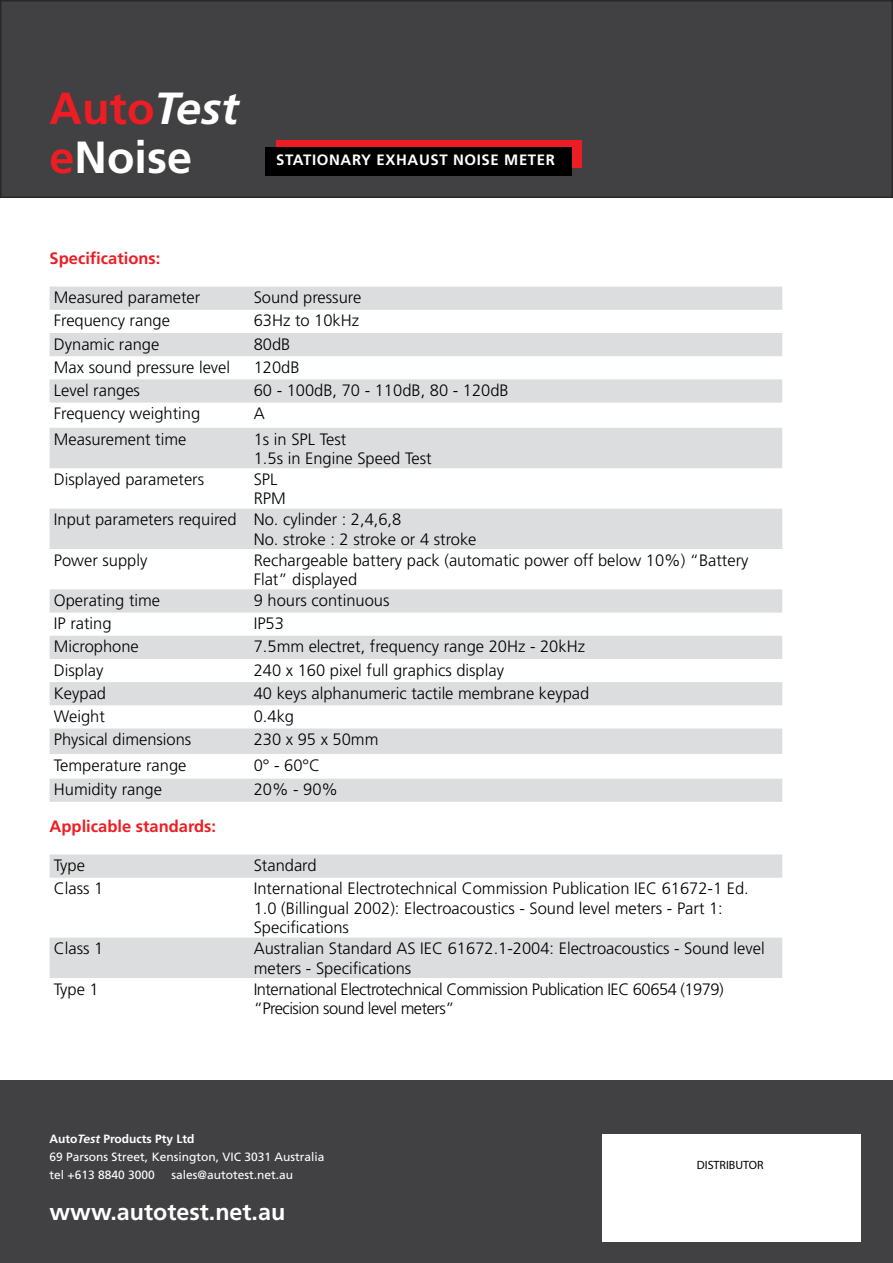
<style>
.page{position:relative;width:893px;height:1263px;background:#fff}
.page>*{position:absolute;margin:0;border:0;box-sizing:border-box;transform-origin:0 0}
.t1{font:700 45px "Frutiger LT Std";color:#ed1d24}
.t2{font:700 45px "Frutiger LT Std";color:#fff}
.t3{font:700 23.25px "Frutiger LT Std";color:#fff}
.t4{font:300 16.5px/19.5px "Frutiger LT Std";color:#000}
.t5{font:300 16.5px/19.5px "Frutiger LT Std";letter-spacing:-.03em;color:#000}
.t6{font:700 16.5px "Frutiger LT Std";color:#ed1d24}
.t7{font:700 15px "Frutiger LT Std";letter-spacing:.04em;color:#fff}
.t8{font:12px/18px "Frutiger LT Std";color:#fff}
.t9{font:12px "Myriad Pro";color:#000}
.s1{font-style:italic;color:#fff}
.s2{color:#ed1d24}
.s3{font-weight:700}
.s4{font-weight:700;font-style:italic}
</style>
<div class="page">
<div style="left:0;top:1080px;width:893px;height:183px;background:#414042"></div>
<div style="left:1px;top:1px;width:891px;height:196px;background:#414042"></div>
<div style="left:0;top:0;width:893px;height:198px;border:2px solid #292829"></div>
<div style="left:602px;top:1134px;width:259px;height:107px;background:#fff"></div>
<div style="left:276px;top:140px;width:306px;height:27px;background:#ed1d24"></div>
<div style="left:265px;top:147px;width:307px;height:29px;background:#000"></div>
<svg style="left:50px;top:287px;width:732px;height:515px;fill:#dcddde"></svg>
<svg style="left:50px;top:854px;width:732px;height:124px;fill:#e0e1e2"></svg>
<h1 class="t1" style="left:50px;top:82px;width:191px">Auto<span class="s1">Test</span></h1>
<h1 class="t2" style="left:50px;top:131px;width:144px"><span class="s2">e</span>Noise</h1>
<p class="t7" style="left:276px;top:151px;width:280px">STATIONARY EXHAUST NOISE METER</p>
<p class="t6" style="left:50px;top:249px;width:112px">Specifications:</p>
<p class="t4" style="left:54px;top:288px;width:148px">Measured parameter</p>
<p class="t4" style="left:254px;top:288px;width:109px">Sound pressure</p>
<p class="t4" style="left:54px;top:311px;width:118px">Frequency range</p>
<p class="t4" style="left:254px;top:311px;width:107px">63Hz to 10kHz</p>
<p class="t4" style="left:54px;top:334px;width:107px">Dynamic range</p>
<p class="t4" style="left:254px;top:334px;width:38px">80dB</p>
<p class="t4" style="left:54px;top:358px;width:178px">Max sound pressure level</p>
<p class="t4" style="left:254px;top:358px;width:47px">120dB</p>
<p class="t4" style="left:54px;top:381px;width:88px">Level ranges</p>
<p class="t4" style="left:254px;top:381px;width:257px">60 - 100dB, 70 - 110dB, 80 - 120dB</p>
<p class="t4" style="left:54px;top:404px;width:148px">Frequency weighting</p>
<p class="t4" style="left:254px;top:404px;width:13px">A</p>
<p class="t4" style="left:54px;top:429px;width:134px">Measurement time</p>
<p class="t4" style="left:254px;top:429px;width:179px">1s in SPL Test<br>1.5s in Engine Speed Test</p>
<p class="t4" style="left:54px;top:470px;width:152px">Displayed parameters</p>
<p class="t4" style="left:254px;top:470px;width:25px">SPL</p>
<p class="t4" style="left:254px;top:489px;width:34px">RPM</p>
<p class="t4" style="left:54px;top:510px;width:349px">Input parameters required No. cylinder : 2,4,6,8</p>
<p class="t4" style="left:254px;top:529px;width:224px">No. stroke : 2 stroke or 4 stroke</p>
<p class="t4" style="left:54px;top:550px;width:95px">Power supply</p>
<p class="t4" style="left:254px;top:550px;width:496px">Rechargeable battery pack (automatic power off below 10%) “Battery<br>Flat” displayed</p>
<p class="t4" style="left:54px;top:591px;width:108px">Operating time</p>
<p class="t4" style="left:254px;top:591px;width:137px">9 hours continuous</p>
<p class="t4" style="left:54px;top:614px;width:59px">IP rating</p>
<p class="t4" style="left:254px;top:614px;width:32px">IP53</p>
<p class="t4" style="left:54px;top:637px;width:86px">Microphone</p>
<p class="t4" style="left:254px;top:637px;width:333px">7.5mm electret, frequency range 20Hz - 20kHz</p>
<p class="t4" style="left:54px;top:660px;width:51px">Display</p>
<p class="t4" style="left:254px;top:660px;width:252px">240 x 160 pixel full graphics display</p>
<p class="t4" style="left:54px;top:684px;width:54px">Keypad</p>
<p class="t4" style="left:254px;top:684px;width:337px">40 keys alphanumeric tactile membrane keypad</p>
<p class="t4" style="left:54px;top:707px;width:53px">Weight</p>
<p class="t4" style="left:254px;top:707px;width:42px">0.4kg</p>
<p class="t4" style="left:54px;top:730px;width:139px">Physical dimensions</p>
<p class="t4" style="left:254px;top:730px;width:126px">230 x 95 x 50mm</p>
<p class="t4" style="left:54px;top:755px;width:134px">Temperature range</p>
<p class="t4" style="left:254px;top:755px;width:68px">0° - 60°C</p>
<p class="t4" style="left:54px;top:780px;width:110px">Humidity range</p>
<p class="t4" style="left:254px;top:780px;width:86px">20% - 90%</p>
<p class="t6" style="left:50px;top:817px;width:168px">Applicable standards:</p>
<p class="t4" style="left:54px;top:856px;width:33px">Type</p>
<p class="t4" style="left:254px;top:856px;width:64px">Standard</p>
<p class="t4" style="left:54px;top:879px;width:51px">Class 1</p>
<p class="t4" style="left:254px;top:879px;width:497px">International Electrotechnical Commission Publication IEC 61672-1 Ed.<br>1.0 (Billingual 2002): Electroacoustics - Sound level meters - Part 1:<br>Specifications</p>
<p class="t4" style="left:54px;top:939px;width:51px">Class 1</p>
<p class="t4" style="left:254px;top:939px;width:513px">Australian Standard AS IEC 61672.1-2004: Electroacoustics - Sound level meters - Specifications</p>
<p class="t4" style="left:54px;top:979px;width:46px">Type 1</p>
<p class="t5" style="left:254px;top:979px;width:472px">International Electrotechnical Commission Publication IEC 60654 (1979) “Precision sound level meters”</p>
<p class="t8" style="left:50px;top:1130px;width:276px"><span class="s3">Auto</span><span class="s4">Test</span> <span class="s3">Products Pty Ltd<br></span>69 Parsons Street, Kensington, VIC 3031 Australia tel +613 8840 3000</p>
<p class="t8" style="left:172px;top:1166px;width:123px">sales@autotest.net.au</p>
<h2 class="t3" style="left:50px;top:1198px;width:237px">www.autotest.net.au</h2>
<p class="t9" style="left:697px;top:1157px;width:68px">DISTRIBUTOR</p>
</div>
